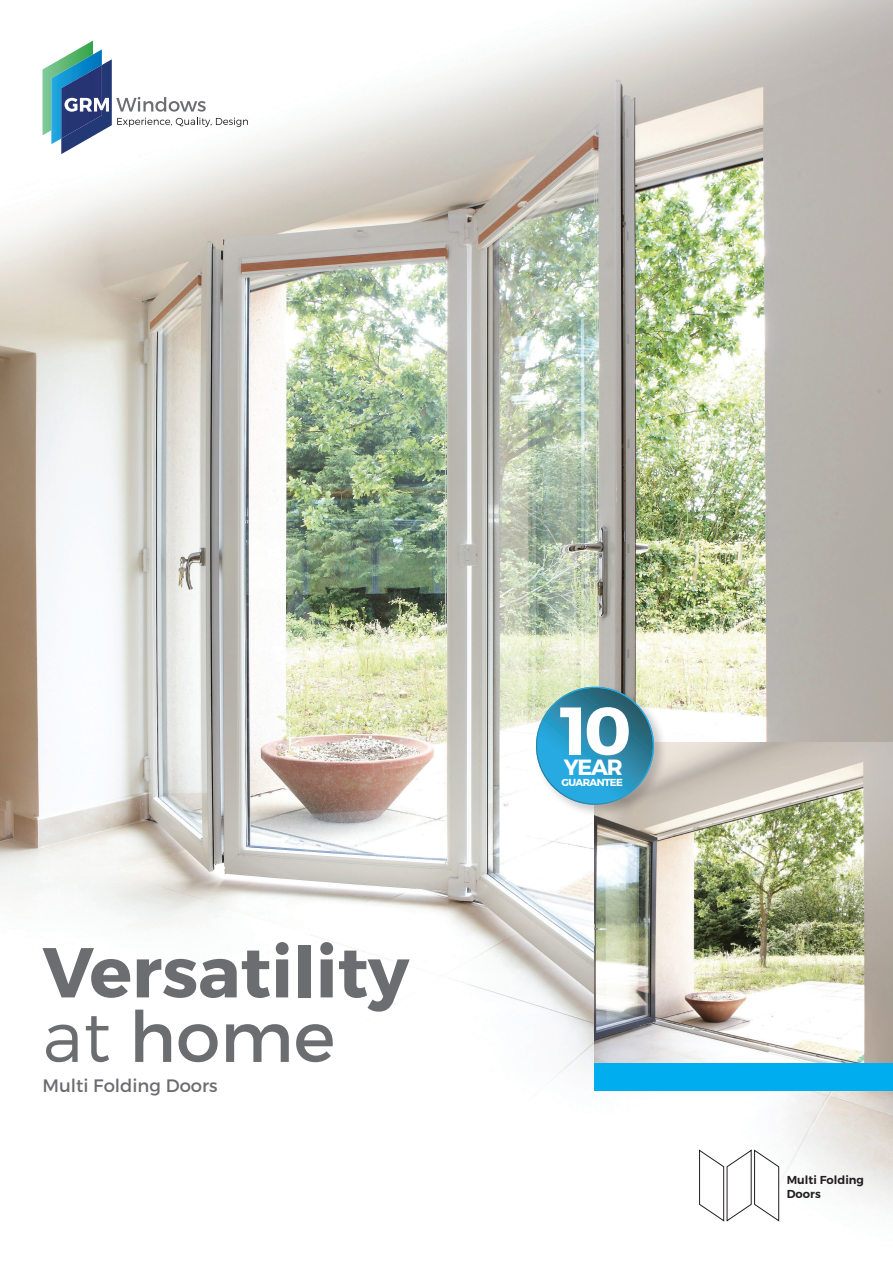
<style>
.page{position:relative;width:893px;height:1263px;background:#fff}
.page>*{position:absolute;margin:0;border:0;box-sizing:border-box;transform-origin:0 0}
.t1{font:700 70.5px "Montserrat";color:#6c6d70}
.t2{font:70.5px "Montserrat";color:#6c6d70}
.t3{font:700 67.8px "Montserrat";color:#fff}
.t4{font:700 22.05px "Montserrat";color:#fff}
.t5{font:18px "Montserrat";color:#6c6d70}
.t6{font:600 11.55px/13.8px "Montserrat";color:#231f20}
.t7{font:700 10.2px "Montserrat";letter-spacing:-.055em;color:#fff}
.s1{font-weight:300}
</style>
<div class="page">
<img style="left:0;top:0;width:893px;height:1210px">
<svg style="left:43px;top:41px;width:205px;height:113px"></svg>
<img style="left:594px;top:742px;width:299px;height:321px">
<svg style="left:699px;top:1148px;width:81px;height:74px"></svg>
<div style="left:534px;top:684px;width:134px;height:135px;background:#231f20;opacity:.25"></div>
<svg style="left:536px;top:687px;width:118px;height:118px;background:#4e9db7"></svg>
<div style="left:594px;top:1063px;width:299px;height:28px;background:#00aeef"></div>
<p class="t1" style="left:43px;top:929px;width:368px">Versatility</p>
<p class="t2" style="left:43px;top:993px;width:294px"><span class="s1">at</span> home</p>
<p class="t5" style="left:43px;top:1074px;width:177px">Multi Folding Doors</p>
<p class="t3" style="left:560px;top:689px;width:73px">10</p>
<p class="t7" style="left:561px;top:776px;width:63px">GUARANTEE</p>
<p class="t4" style="left:564px;top:754px;width:61px">YEAR</p>
<p class="t6" style="left:787px;top:1173px;width:79px">Multi Folding<br>Doors</p>
</div>
